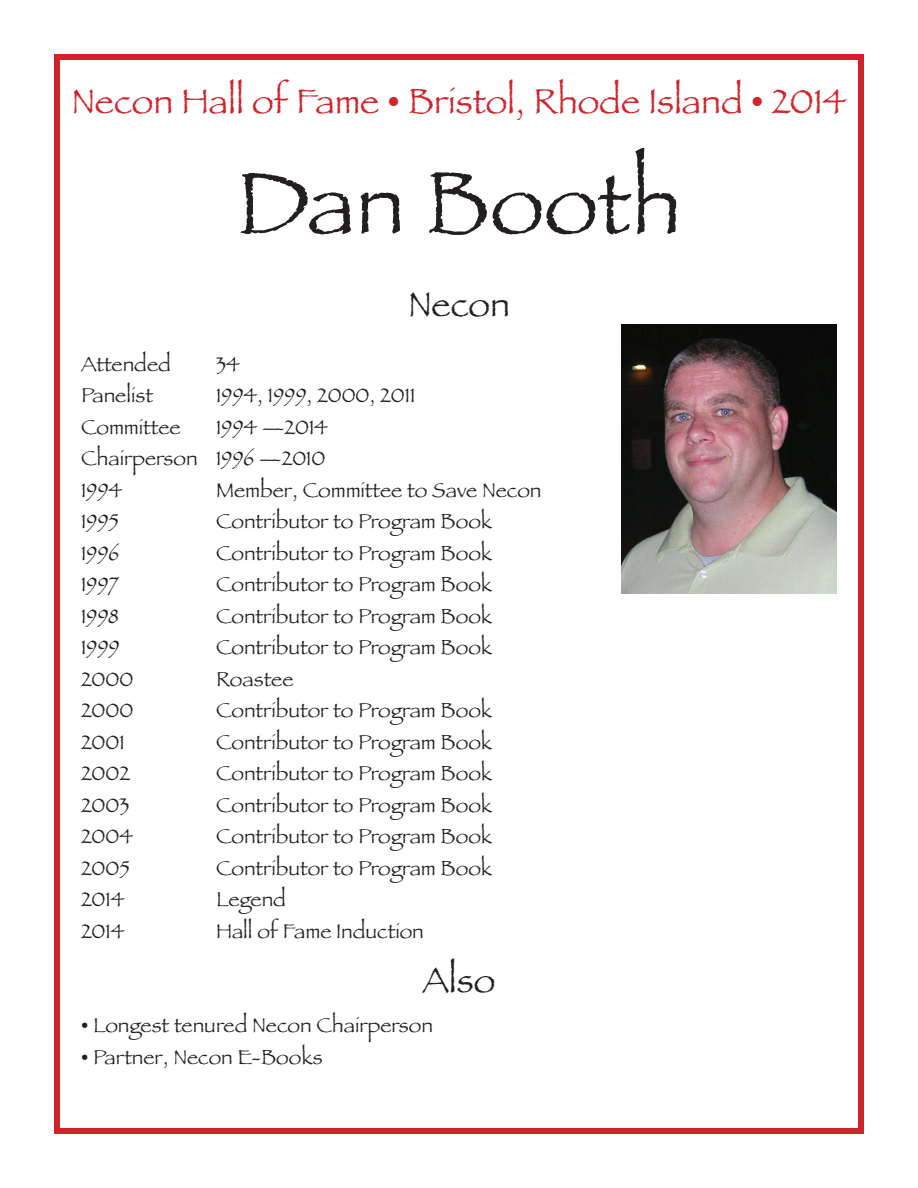
<style>
.page{position:relative;width:918px;height:1188px;background:#fff}
.page>*{position:absolute;margin:0;border:0;box-sizing:border-box;transform-origin:0 0}
.t1{font:90px "Papyrus";color:#231f20}
.t2{font:36px "Papyrus";color:#d1232a}
.t3{font:36px "Papyrus";color:#231f20}
.t4{font:21px/31.5px "Papyrus";color:#231f20}
</style>
<div class="page">
<img style="left:621px;top:324px;width:216px;height:270px">
<div style="left:54px;top:54px;width:810px;height:1080px;border:6px solid #d1232a"></div>
<h2 class="t2" style="left:71px;top:80px;width:777px">Necon Hall of Fame • Bristol, Rhode Island • 2014</h2>
<h1 class="t1" style="left:236px;top:149px;width:447px">Dan Booth</h1>
<h2 class="t3" style="left:408px;top:282px;width:103px">Necon</h2>
<p class="t4" style="left:81px;top:348px;width:91px">Attended</p>
<p class="t4" style="left:216px;top:348px;width:25px">34</p>
<p class="t4" style="left:81px;top:379px;width:73px">Panelist</p>
<p class="t4" style="left:216px;top:379px;width:201px">1994, 1999, 2000, 2011</p>
<p class="t4" style="left:81px;top:411px;width:101px">Committee</p>
<p class="t4" style="left:81px;top:411px;width:249px;text-indent:135px">1994 —2014<br>Chairperson 1996 —2010<br>1994</p>
<p class="t4" style="left:216px;top:474px;width:327px">Member, Committee to Save Necon</p>
<p class="t4" style="left:81px;top:505px;width:39px">1995</p>
<p class="t4" style="left:216px;top:505px;width:278px">Contributor to Program Book</p>
<p class="t4" style="left:81px;top:537px;width:40px">1996</p>
<p class="t4" style="left:216px;top:537px;width:278px">Contributor to Program Book</p>
<p class="t4" style="left:81px;top:568px;width:39px">1997</p>
<p class="t4" style="left:216px;top:568px;width:278px">Contributor to Program Book</p>
<p class="t4" style="left:81px;top:600px;width:39px">1998</p>
<p class="t4" style="left:216px;top:600px;width:278px">Contributor to Program Book</p>
<p class="t4" style="left:81px;top:631px;width:40px">1999</p>
<p class="t4" style="left:216px;top:631px;width:278px">Contributor to Program Book</p>
<p class="t4" style="left:81px;top:663px;width:54px">2000</p>
<p class="t4" style="left:216px;top:663px;width:79px">Roastee</p>
<p class="t4" style="left:81px;top:694px;width:54px">2000</p>
<p class="t4" style="left:216px;top:694px;width:278px">Contributor to Program Book</p>
<p class="t4" style="left:81px;top:726px;width:45px">2001</p>
<p class="t4" style="left:216px;top:726px;width:278px">Contributor to Program Book</p>
<p class="t4" style="left:81px;top:757px;width:51px">2002</p>
<p class="t4" style="left:216px;top:757px;width:278px">Contributor to Program Book</p>
<p class="t4" style="left:81px;top:789px;width:50px">2003</p>
<p class="t4" style="left:216px;top:789px;width:278px">Contributor to Program Book</p>
<p class="t4" style="left:81px;top:820px;width:54px">2004</p>
<p class="t4" style="left:216px;top:820px;width:278px">Contributor to Program Book</p>
<p class="t4" style="left:81px;top:852px;width:50px">2005</p>
<p class="t4" style="left:216px;top:852px;width:278px">Contributor to Program Book</p>
<p class="t4" style="left:81px;top:883px;width:45px">2014</p>
<p class="t4" style="left:216px;top:883px;width:72px">Legend</p>
<p class="t4" style="left:81px;top:915px;width:45px">2014</p>
<p class="t4" style="left:216px;top:915px;width:209px">Hall of Fame Induction</p>
<h2 class="t3" style="left:423px;top:959px;width:74px">Also</h2>
<p class="t4" style="left:81px;top:1009px;width:353px">• Longest tenured Necon Chairperson</p>
<p class="t4" style="left:81px;top:1041px;width:243px">• Partner, Necon E-Books</p>
</div>
